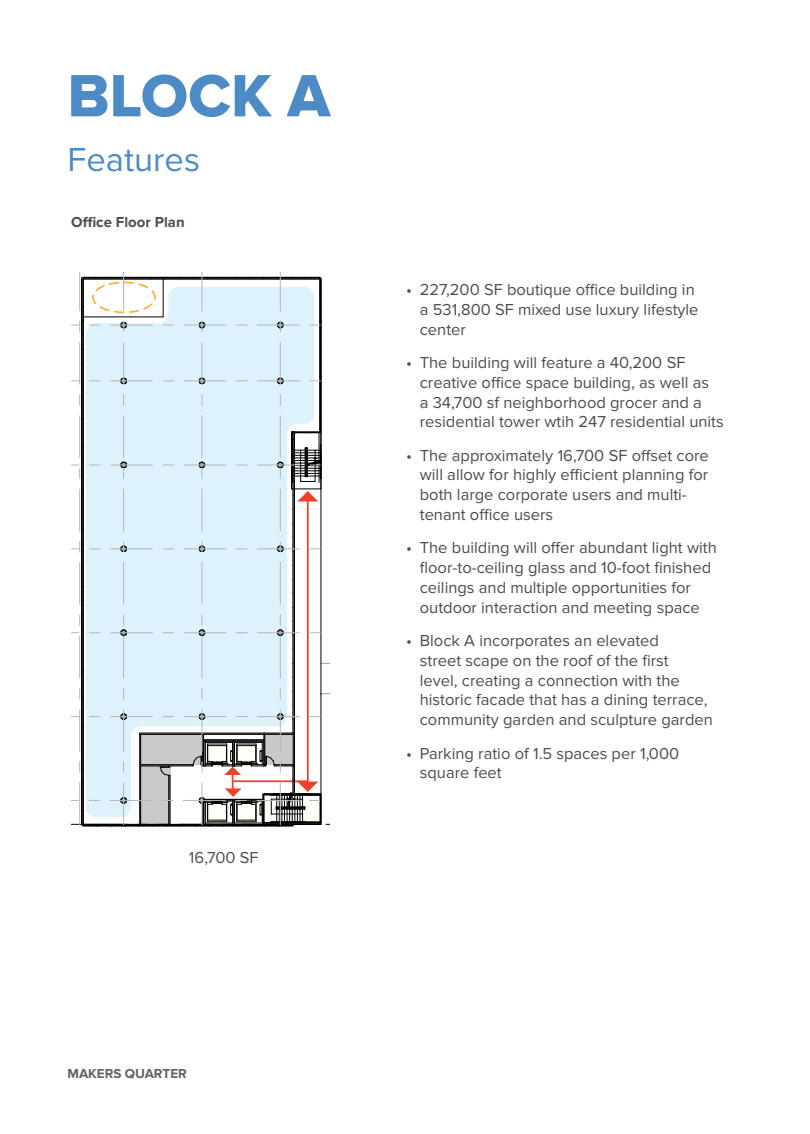
<style>
.page{position:relative;width:810px;height:1134px;background:#fff}
.page>*{position:absolute;margin:0;border:0;box-sizing:border-box;transform-origin:0 0}
.t1{font:61.8px "Proxima Nova Extrabld";color:#4d8bc6}
.t2{font:34.5px "Proxima Nova";color:#4d8bc6}
.t3{font:16.5px/19.8px "Proxima Nova";color:#4d4d4f}
.t4{font:700 15px "Proxima Nova";color:#4d4d4f}
.t5{font:700 13.5px "Proxima Nova";color:#636466}
</style>
<div class="page">
<hr style="left:280px;top:273px;width:1px;height:38px;background:#b5b7b9">
<hr style="left:202px;top:273px;width:1px;height:38px;background:#b5b7b9">
<hr style="left:123px;top:273px;width:1px;height:38px;background:#b5b7b9">
<svg style="left:72px;top:277px;width:257px;height:550px"></svg>
<hr style="left:79px;top:273px;width:1px;height:38px;background:#b5b7b9">
<h1 class="t1" style="left:68px;top:60px;width:264px">BLOCK A</h1>
<h2 class="t2" style="left:68px;top:140px;width:134px">Features</h2>
<p class="t4" style="left:71px;top:213px;width:115px">Office Floor Plan</p>
<p class="t3" style="left:189px;top:848px;width:71px">16,700 SF</p>
<p class="t3" style="left:420px;top:280px;width:280px;text-indent:-13px">• 227,200 SF boutique office building in a 531,800 SF mixed use luxury lifestyle center</p>
<p class="t3" style="left:420px;top:353px;width:305px;text-indent:-13px">• The building will feature a 40,200 SF creative office space building, as well as<br>a 34,700 sf neighborhood grocer and a residential tower wtih 247 residential units</p>
<p class="t3" style="left:420px;top:445px;width:291px;text-indent:-13px">• The approximately 16,700 SF offset core will allow for highly efficient planning for both large corporate users and multi&shy;tenant office users</p>
<p class="t3" style="left:420px;top:538px;width:299px;text-indent:-13px">• The building will offer abundant light with floor-to-ceiling glass and 10-foot finished ceilings and multiple opportunities for outdoor interaction and meeting space</p>
<p class="t3" style="left:420px;top:631px;width:295px;text-indent:-13px">• Block A incorporates an elevated<br>street scape on the roof of the first<br>level, creating a connection with the historic facade that has a dining terrace, community garden and sculpture garden</p>
<p class="t3" style="left:420px;top:743px;width:261px;text-indent:-13px">• Parking ratio of 1.5 spaces per 1,000 square feet</p>
<p class="t5" style="left:68px;top:1066px;width:121px">MAKERS QUARTER</p>
</div>
